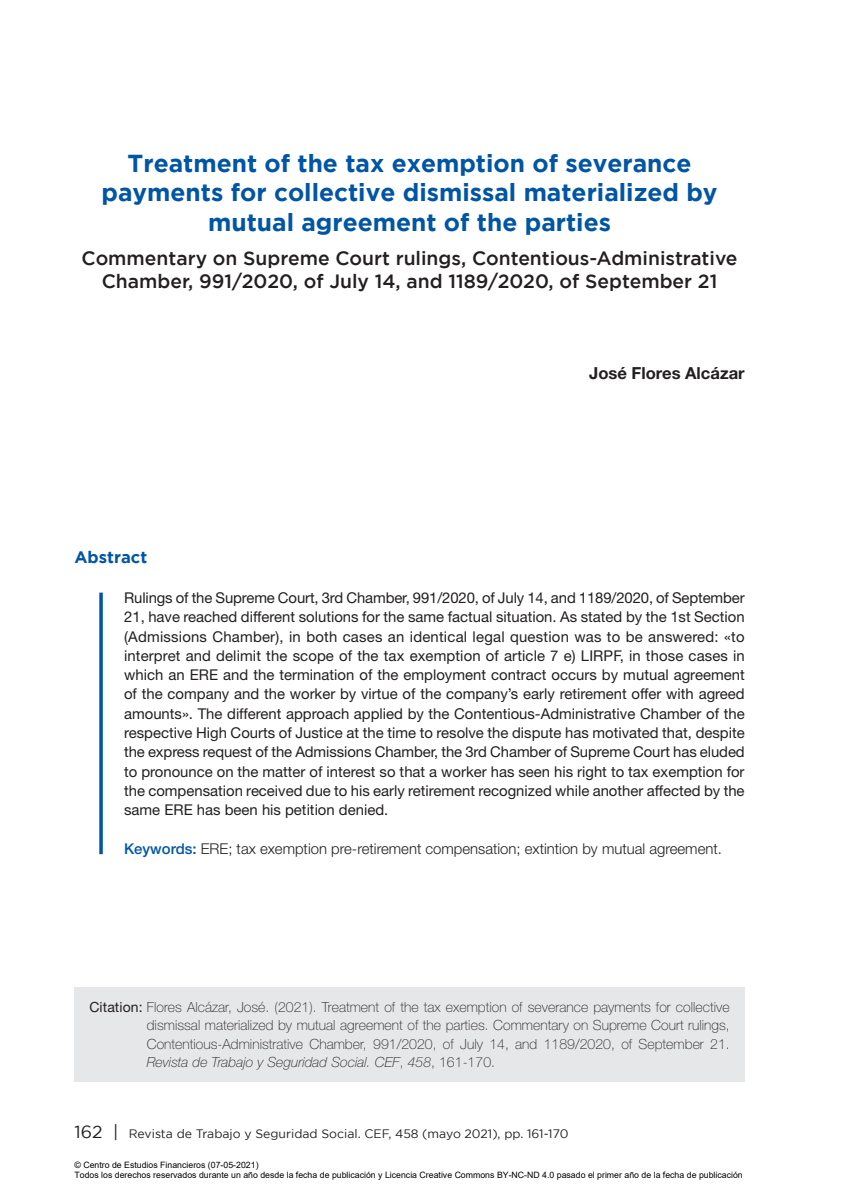
<style>
.page{position:relative;width:844px;height:1191px;background:#fff}
.page>*{position:absolute;margin:0;border:0;box-sizing:border-box;transform-origin:0 0}
.t1{font:700 24.5px/29.8px "Gotham";color:#0155a5;text-align:center}
.t2{font:500 19.25px/23.6px "Gotham";color:#231f20;text-align:center}
.t3{font:700 16.62px "Helvetica Neue LT Std";color:#231f20}
.t4{font:700 16.62px "Gotham";color:#0155a5}
.t5{font:14.88px/19.2px "Helvetica Neue LT Std";color:#231f20;text-align:justify}
.t6{font:300 14.88px "Helvetica Neue LT Std";color:#231f20}
.t7{font:100 14px/18.4px "Helvetica Neue LT Std";letter-spacing:.005em;color:#231f20;text-align:justify}
.t8{font:12.25px "Gotham";color:#231f20}
.t9{font:8.75px/10.5px "Arial";color:#000}
.s1{font-weight:500;color:#0155a5}
.s2{font-weight:400}
.s3{font-style:italic}
.s4{font-size:17.5px}
</style>
<div class="page">
<svg style="left:99px;top:592px;width:4px;height:262px"></svg>
<div style="left:74px;top:987px;width:670px;height:94px;background:#e6e7e9"></div>
<h1 class="t1" style="left:101px;top:147px;width:617px">Treatment of the tax exemption of severance payments for collective dismissal materialized by mutual agreement of the parties</h1>
<p class="t2" style="left:82px;top:246px;width:657px">Commentary on Supreme Court rulings, Contentious-Administrative<br>Chamber, 991/2020, of July 14, and 1189/2020, of September 21</p>
<p class="t3" style="left:589px;top:363px;width:157px">José Flores Alcázar</p>
<p class="t4" style="left:74px;top:547px;width:74px">Abstract</p>
<p class="t5" style="left:124px;top:588px;width:622px">Rulings of the Supreme Court, 3rd Chamber, 991/2020, of July 14, and 1189/2020, of September 21, have reached different solutions for the same factual situation. As stated by the 1st Section (Admissions Chamber), in both cases an identical legal question was to be answered: «to interpret and delimit the scope of the tax exemption of article 7 e) LIRPF, in those cases in which an ERE and the termination of the employment contract occurs by mutual agreement of the company and the worker by virtue of the company’s early retirement offer with agreed amounts». The different approach applied by the Contentious-Administrative Chamber of the respective High Courts of Justice at the time to resolve the dispute has motivated that, despite the express request of the Admissions Chamber, the 3rd Chamber of Supreme Court has eluded to pronounce on the matter of interest so that a worker has seen his right to tax exemption for the compensation received due to his early retirement recognized while another affected by the same ERE has been his petition denied.</p>
<p class="t6" style="left:124px;top:839px;width:599px"><span class="s1">Keywords:</span> ERE; tax exemption pre-retirement compensation; extintion by mutual agreement.</p>
<p class="t7" style="left:147px;top:997px;width:584px;text-indent:-57px"><span class="s2">Citation:</span> Flores Alcázar, José. (2021). Treatment of the tax exemption of severance payments for collective dismissal materialized by mutual agreement of the parties. Commentary on Supreme Court rulings, Contentious-Administrative Chamber, 991/2020, of July 14, and 1189/2020, of September 21.<br><span class="s3">Revista de Trabajo y Seguridad Social. CEF</span>, <span class="s3">458</span>, 161-170.</p>
<p class="t8" style="left:74px;top:1127px;width:495px"><span class="s4">162 |</span> Revista de Trabajo y Seguridad Social. CEF, 458 (mayo 2021), pp. 161-170</p>
<p class="t9" style="left:74px;top:1159px;width:669px">© Centro de Estudios Financieros (07-05-2021)<br>Todos los derechos reservados durante un año desde la fecha de publicación y Licencia Creative Commons BY-NC-ND 4.0 pasado el primer año de la fecha de publicación</p>
</div>
